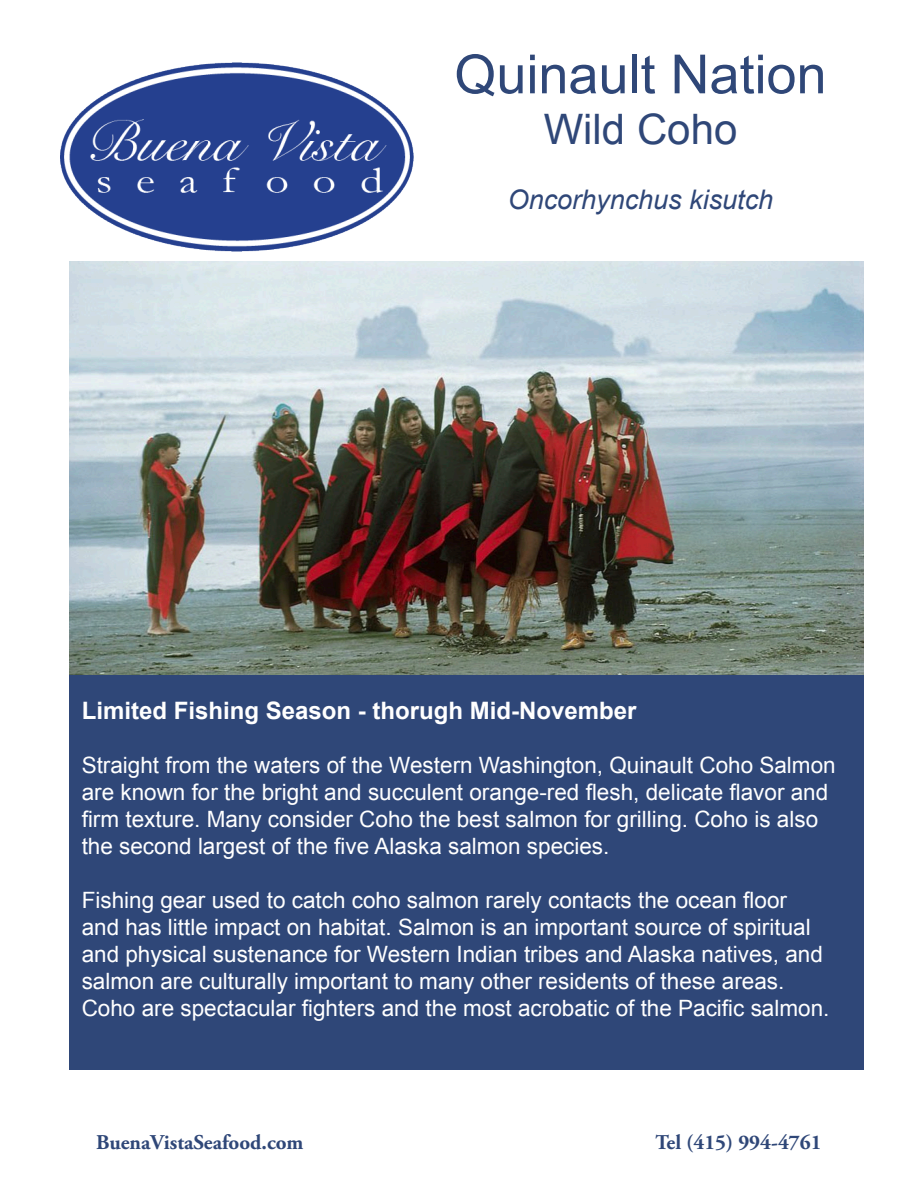
<style>
.page{position:relative;width:918px;height:1188px;background:#fff}
.page>*{position:absolute;margin:0;border:0;box-sizing:border-box;transform-origin:0 0}
.t1{font:54px "Arial";color:#2f4778}
.t2{font:42px "Arial";color:#2f4778}
.t3{font:italic 27px "Arial";color:#2f4778}
.t4{font:700 24px "Arial";color:#fff}
.t5{font:22.5px/27px "Arial";color:#fff}
.t6{font:700 21px "Adobe Garamond Pro";color:#2f4778}
</style>
<div class="page">
<div style="left:69px;top:432px;width:795px;height:637px;background:#2f4778"></div>
<img style="left:61px;top:62px;width:352px;height:190px">
<img style="left:69px;top:261px;width:795px;height:414px">
<p class="t1" style="left:454px;top:39px;width:374px">Quinault Nation</p>
<p class="t2" style="left:544px;top:101px;width:195px">Wild Coho</p>
<p class="t3" style="left:508px;top:182px;width:267px">Oncorhynchus kisutch</p>
<p class="t4" style="left:82px;top:695px;width:556px">Limited Fishing Season - thorugh Mid-November</p>
<p class="t5" style="left:82px;top:752px;width:756px">Straight from the waters of the Western Washington, Quinault Coho Salmon are known for the bright and succulent orange-red flesh, delicate flavor and firm texture. Many consider Coho the best salmon for grilling. Coho is also the second largest of the five Alaska salmon species.</p>
<p class="t5" style="left:82px;top:887px;width:743px">Fishing gear used to catch coho salmon rarely contacts the ocean floor and has little impact on habitat. Salmon is an important source of spiritual and physical sustenance for Western Indian tribes and Alaska natives, and salmon are culturally important to many other residents of these areas.</p>
<p class="t5" style="left:82px;top:995px;width:749px">Coho are spectacular fighters and the most acrobatic of the Pacific salmon.</p>
<p class="t6" style="left:96px;top:1130px;width:209px">BuenaVistaSeafood.com</p>
<p class="t6" style="left:656px;top:1130px;width:168px">Tel (415) 994-4761</p>
</div>
